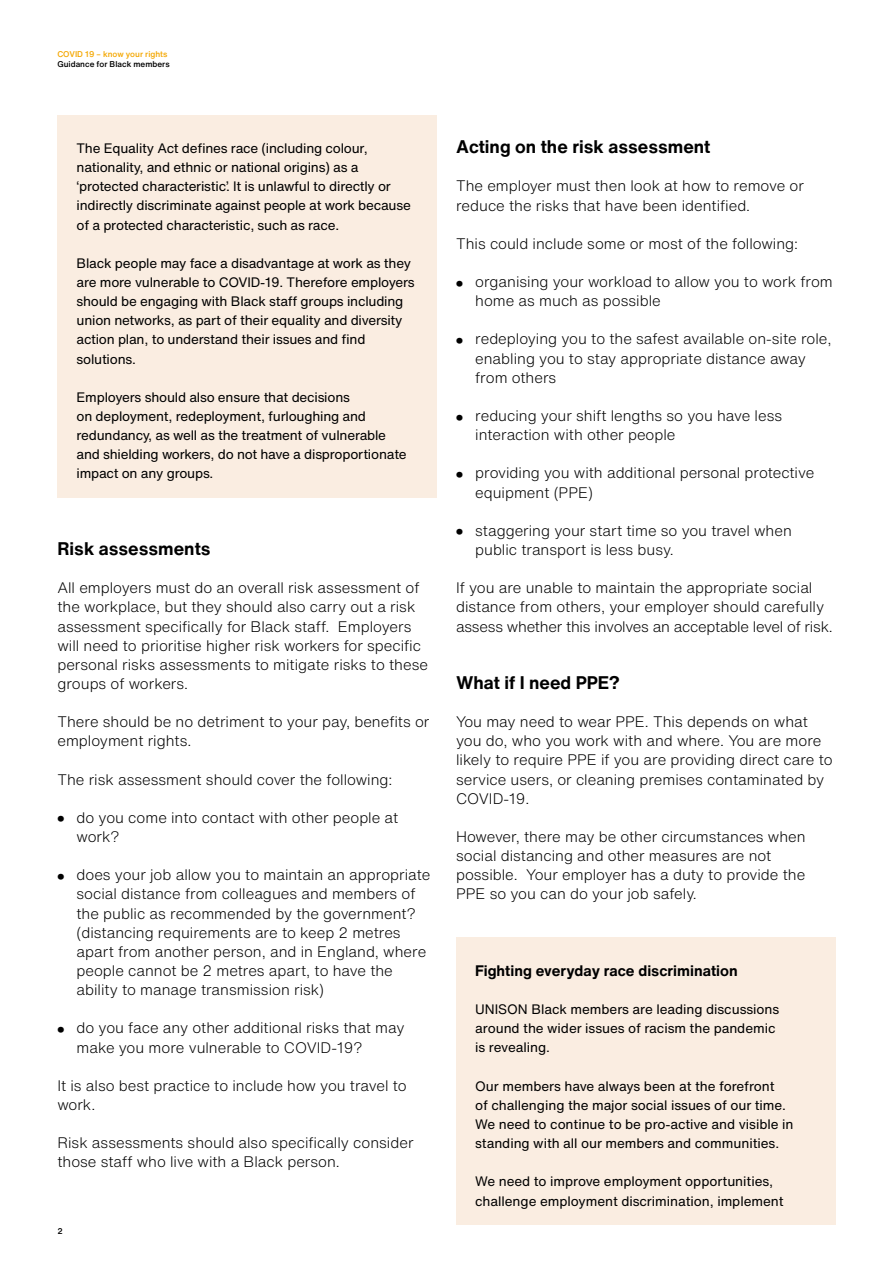
<style>
.page{position:relative;width:893px;height:1263px;background:#fff}
.page>*{position:absolute;margin:0;border:0;box-sizing:border-box;transform-origin:0 0}
.t1{font:700 18px "Helvetica Now Text";color:#000}
.t2{font:300 15px/19.2px "Helvetica Now Text";color:#000}
.t3{font:700 15px "Helvetica Now Text";color:#000}
.t4{font:13.5px/19.2px "Helvetica Now Text";letter-spacing:-.015em;color:#000}
.t5{font:500 8.25px "Helvetica Now Text";color:#000}
.t6{font:500 8.25px "Helvetica Now Text";color:#f4a700}
.s1{font-size:6px}
</style>
<div class="page">
<div style="left:57px;top:115px;width:380px;height:134px;background:#faede1"></div>
<div style="left:57px;top:230px;width:380px;height:153px;background:#faede1"></div>
<div style="left:57px;top:364px;width:380px;height:133px;background:#faede1"></div>
<div style="left:456px;top:938px;width:380px;height:57px;background:#faede1"></div>
<div style="left:456px;top:976px;width:380px;height:95px;background:#faede1"></div>
<div style="left:456px;top:1052px;width:380px;height:115px;background:#faede1"></div>
<div style="left:456px;top:1148px;width:380px;height:77px;background:#faede1"></div>
<p class="t6" style="left:57px;top:48px;width:112px">COVID 19 – know your rights</p>
<p class="t5" style="left:57px;top:58px;width:114px">Guidance for Black members</p>
<p class="t4" style="left:77px;top:138px;width:336px">The Equality Act defines race (including colour, nationality, and ethnic or national origins) as a ‘protected characteristic’. It is unlawful to directly or indirectly discriminate against people at work because of a protected characteristic, such as race.</p>
<p class="t4" style="left:77px;top:253px;width:340px">Black people may face a disadvantage at work as they are more vulnerable to COVID-19. Therefore employers should be engaging with Black staff groups including union networks, as part of their equality and diversity action plan, to understand their issues and find solutions.</p>
<p class="t4" style="left:77px;top:387px;width:332px">Employers should also ensure that decisions<br>on deployment, redeployment, furloughing and redundancy, as well as the treatment of vulnerable and shielding workers, do not have a disproportionate impact on any groups.</p>
<p class="t1" style="left:57px;top:535px;width:155px">Risk assessments</p>
<p class="t2" style="left:57px;top:578px;width:372px">All employers must do an overall risk assessment of the workplace, but they should also carry out a risk assessment specifically for Black staff. Employers will need to prioritise higher risk workers for specific personal risks assessments to mitigate risks to these groups of workers.</p>
<p class="t2" style="left:57px;top:712px;width:374px">There should be no detriment to your pay, benefits or employment rights.</p>
<p class="t2" style="left:57px;top:769px;width:337px">The risk assessment should cover the following:</p>
<p class="t2" style="left:77px;top:807px;width:323px;text-indent:-19px"><span class="s1">●</span> do you come into contact with other people at work?</p>
<p class="t2" style="left:77px;top:865px;width:355px;text-indent:-19px"><span class="s1">●</span> does your job allow you to maintain an appropriate social distance from colleagues and members of the public as recommended by the government? (distancing requirements are to keep 2 metres apart from another person, and in England, where people cannot be 2 metres apart, to have the ability to manage transmission risk)</p>
<p class="t2" style="left:77px;top:1018px;width:330px;text-indent:-19px"><span class="s1">●</span> do you face any other additional risks that may make you more vulnerable to COVID-19?</p>
<p class="t2" style="left:57px;top:1075px;width:351px">It is also best practice to include how you travel to work.</p>
<p class="t2" style="left:57px;top:1133px;width:358px">Risk assessments should also specifically consider those staff who live with a Black person.</p>
<p class="t5" style="left:57px;top:1225px;width:7px">2</p>
<p class="t1" style="left:456px;top:133px;width:256px">Acting on the risk assessment</p>
<p class="t2" style="left:456px;top:176px;width:349px">The employer must then look at how to remove or reduce the risks that have been identified.</p>
<p class="t2" style="left:456px;top:233px;width:344px">This could include some or most of the following:</p>
<p class="t2" style="left:475px;top:272px;width:359px;text-indent:-19px"><span class="s1">●</span> organising your workload to allow you to work from home as much as possible</p>
<p class="t2" style="left:475px;top:329px;width:358px;text-indent:-19px"><span class="s1">●</span> redeploying you to the safest available on-site role, enabling you to stay appropriate distance away from others</p>
<p class="t2" style="left:475px;top:405px;width:308px;text-indent:-19px"><span class="s1">●</span> reducing your shift lengths so you have less interaction with other people</p>
<p class="t2" style="left:475px;top:463px;width:341px;text-indent:-19px"><span class="s1">●</span> providing you with additional personal protective equipment (PPE)</p>
<p class="t2" style="left:475px;top:520px;width:318px;text-indent:-19px"><span class="s1">●</span> staggering your start time so you travel when public transport is less busy.</p>
<p class="t2" style="left:456px;top:578px;width:378px">If you are unable to maintain the appropriate social distance from others, your employer should carefully assess whether this involves an acceptable level of risk.</p>
<p class="t1" style="left:456px;top:669px;width:165px">What if I need PPE?</p>
<p class="t2" style="left:456px;top:712px;width:378px">You may need to wear PPE. This depends on what you do, who you work with and where. You are more likely to require PPE if you are providing direct care to service users, or cleaning premises contaminated by COVID-19.</p>
<p class="t2" style="left:456px;top:826px;width:351px">However, there may be other circumstances when social distancing and other measures are not possible. Your employer has a duty to provide the PPE so you can do your job safely.</p>
<p class="t3" style="left:475px;top:959px;width:264px">Fighting everyday race discrimination</p>
<p class="t4" style="left:475px;top:999px;width:306px">UNISON Black members are leading discussions around the wider issues of racism the pandemic is revealing.</p>
<p class="t4" style="left:475px;top:1076px;width:320px">Our members have always been at the forefront<br>of challenging the major social issues of our time.<br>We need to continue to be pro-active and visible in standing with all our members and communities.</p>
<p class="t4" style="left:475px;top:1172px;width:310px">We need to improve employment opportunities, challenge employment discrimination, implement</p>
</div>
